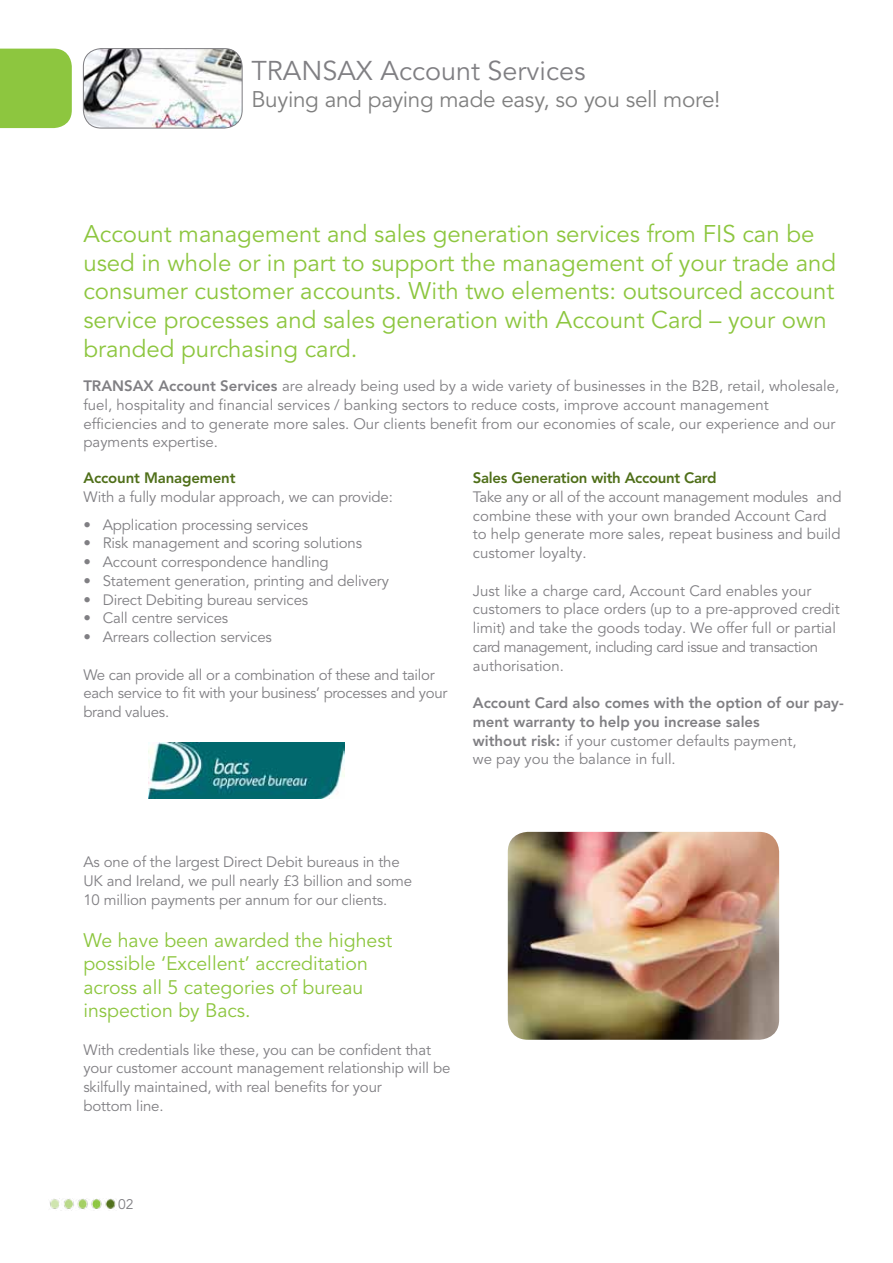
<style>
.page{position:relative;width:893px;height:1263px;background:#fff}
.page>*{position:absolute;margin:0;border:0;box-sizing:border-box;transform-origin:0 0}
.t1{font:27px "Avenir LT Pro";color:#807f83}
.t2{font:24px/28.8px "Avenir LT Pro";color:#8dc63f}
.t3{font:22.5px "Avenir LT Pro";letter-spacing:-.015em;color:#808080}
.t4{font:19.5px/23.4px "Avenir LT Pro";color:#8dc63f}
.t5{font:15px/18.8px "Avenir LT Pro";letter-spacing:-.01em;color:#807f83}
.t6{font:800 15px/18.8px "Avenir LT Pro";color:#807f83}
.t7{font:800 15px "Avenir LT Pro";letter-spacing:-.02em;color:#4f6f19}
.t8{font:13.95px "Avenir LT Pro";color:#807f83}
.s1{font-weight:800}
.s2{font-weight:400}
</style>
<div class="page">
<div style="left:0;top:49px;width:72px;height:79px;background:#8dc63f"></div>
<img style="left:49px;top:1198px;width:67px;height:12px">
<img style="left:83px;top:49px;width:159px;height:79px">
<div style="left:83px;top:48px;width:159px;height:80px;border:1px solid #807f83;border-radius:18px"></div>
<img style="left:149px;top:742px;width:195px;height:56px">
<img style="left:508px;top:832px;width:271px;height:208px">
<h1 class="t1" style="left:251px;top:55px;width:336px">TRANSAX Account Services</h1>
<h3 class="t3" style="left:251px;top:86px;width:471px">Buying and paying made easy, so you sell more!</h3>
<p class="t2" style="left:83px;top:219px;width:754px">Account management and sales generation services from FIS can be used in whole or in part to support the management of your trade and consumer customer accounts. With two elements: outsourced account service processes and sales generation with Account Card – your own branded purchasing card.</p>
<p class="t5" style="left:83px;top:377px;width:757px"><span class="s1">TRANSAX Account Services</span> are already being used by a wide variety of businesses in the B2B, retail, wholesale, fuel, hospitality and financial services / banking sectors to reduce costs, improve account management efficiencies and to generate more sales. Our clients benefit from our economies of scale, our experience and our payments expertise.</p>
<p class="t7" style="left:83px;top:469px;width:154px">Account Management</p>
<p class="t5" style="left:83px;top:488px;width:311px">With a fully modular approach, we can provide:</p>
<p class="t5" style="left:83px;top:515px;width:226px">• Application processing services</p>
<p class="t5" style="left:83px;top:534px;width:280px">• Risk management and scoring solutions</p>
<p class="t5" style="left:83px;top:553px;width:247px">• Account correspondence handling</p>
<p class="t5" style="left:83px;top:572px;width:307px">• Statement generation, printing and delivery</p>
<p class="t5" style="left:83px;top:590px;width:226px">• Direct Debiting bureau services</p>
<p class="t5" style="left:83px;top:609px;width:146px">• Call centre services</p>
<p class="t5" style="left:83px;top:628px;width:190px">• Arrears collection services</p>
<p class="t5" style="left:83px;top:665px;width:366px">We can provide all or a combination of these and tailor each service to fit with your business’ processes and your brand values.</p>
<p class="t7" style="left:473px;top:469px;width:245px">Sales Generation with Account Card</p>
<p class="t5" style="left:473px;top:488px;width:370px">Take any or all of the account management modules and combine these with your own branded Account Card to help generate more sales, repeat business and build customer loyalty.</p>
<p class="t5" style="left:473px;top:581px;width:368px">Just like a charge card, Account Card enables your customers to place orders (up to a pre-approved credit limit) and take the goods today. We offer full or partial card management, including card issue and transaction authorisation.</p>
<p class="t6" style="left:473px;top:694px;width:372px">Account Card also comes with the option of our pay&shy;ment warranty to help you increase sales<br>without risk: <span class="s2">if your customer defaults payment,<br>we pay you the balance in full.</span></p>
<p class="t5" style="left:83px;top:853px;width:330px">As one of the largest Direct Debit bureaus in the<br>UK and Ireland, we pull nearly £3 billion and some<br>10 million payments per annum for our clients.</p>
<h3 class="t4" style="left:83px;top:929px;width:310px">We have been awarded the highest possible ‘Excellent’ accreditation across all 5 categories of bureau inspection by Bacs.</h3>
<p class="t5" style="left:83px;top:1040px;width:368px">With credentials like these, you can be confident that your customer account management relationship will be skilfully maintained, with real benefits for your<br>bottom line.</p>
<p class="t8" style="left:118px;top:1195px;width:17px">02</p>
</div>
